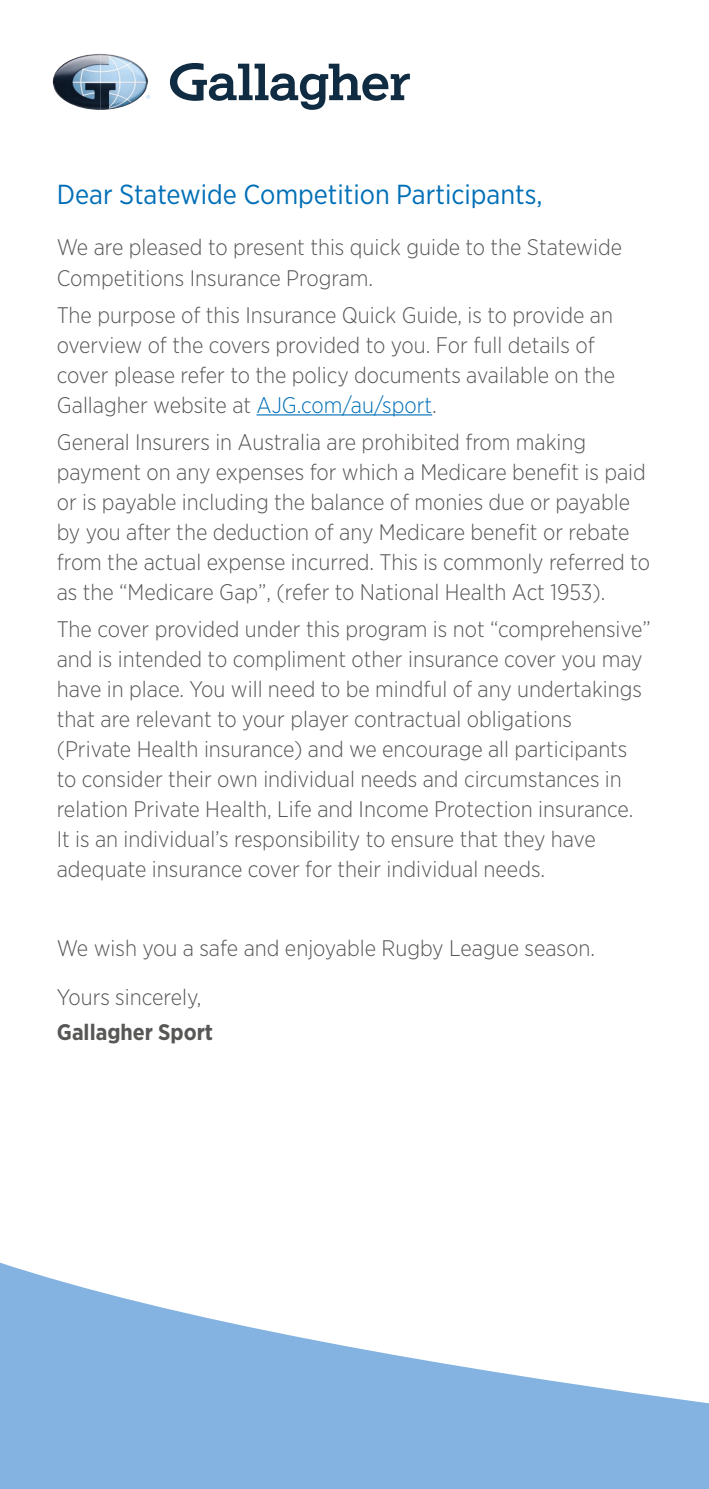
<style>
.page{position:relative;width:709px;height:1489px;background:#fff}
.page>*{position:absolute;margin:0;border:0;box-sizing:border-box;transform-origin:0 0}
.t1{font:27.5px "Gotham Narrow";color:#006fb7}
.t2{font:300 22.5px/30px "Gotham Narrow";color:#575756}
.t3{font:700 22.5px "Gotham Narrow";color:#575756}
.s1{color:#006fb7}
</style>
<div class="page">
<svg style="left:0;top:1262px;width:709px;height:226px;fill:#84b3e1"></svg>
<hr style="left:256px;top:414px;width:176px;height:1px;background:#006fb7">
<svg style="left:170px;top:63px;width:240px;height:47px"></svg>
<img style="left:53px;top:54px;width:95px;height:56px">
<svg style="left:146px;top:95px;width:4px;height:4px"></svg>
<p class="t1" style="left:57px;top:177px;width:487px">Dear Statewide Competition Participants,</p>
<p class="t2" style="left:57px;top:232px;width:567px">We are pleased to present this quick guide to the Statewide<br>Competitions Insurance Program.</p>
<p class="t2" style="left:57px;top:299px;width:560px">The purpose of this Insurance Quick Guide, is to provide an overview of the covers provided to you. For full details of cover please refer to the policy documents available on the Gallagher website at <span class="s1">AJG.com/au/sport</span>.</p>
<p class="t2" style="left:57px;top:426px;width:595px">General Insurers in Australia are prohibited from making payment on any expenses for which a Medicare benefit is paid or is payable including the balance of monies due or payable by you after the deduction of any Medicare benefit or rebate from the actual expense incurred. This is commonly referred to as the “Medicare Gap”, (refer to National Health Act 1953).</p>
<p class="t2" style="left:57px;top:613px;width:595px">The cover provided under this program is not “comprehensive” and is intended to compliment other insurance cover you may have in place. You will need to be mindful of any undertakings that are relevant to your player contractual obligations (Private Health insurance) and we encourage all participants to consider their own individual needs and circumstances in relation Private Health, Life and Income Protection insurance.<br>It is an individual’s responsibility to ensure that they have adequate insurance cover for their individual needs.</p>
<p class="t2" style="left:57px;top:923px;width:540px;line-height:49.2px">We wish you a safe and enjoyable Rugby League season.<br>Yours sincerely,</p>
<p class="t3" style="left:57px;top:1017px;width:158px">Gallagher Sport</p>
</div>
